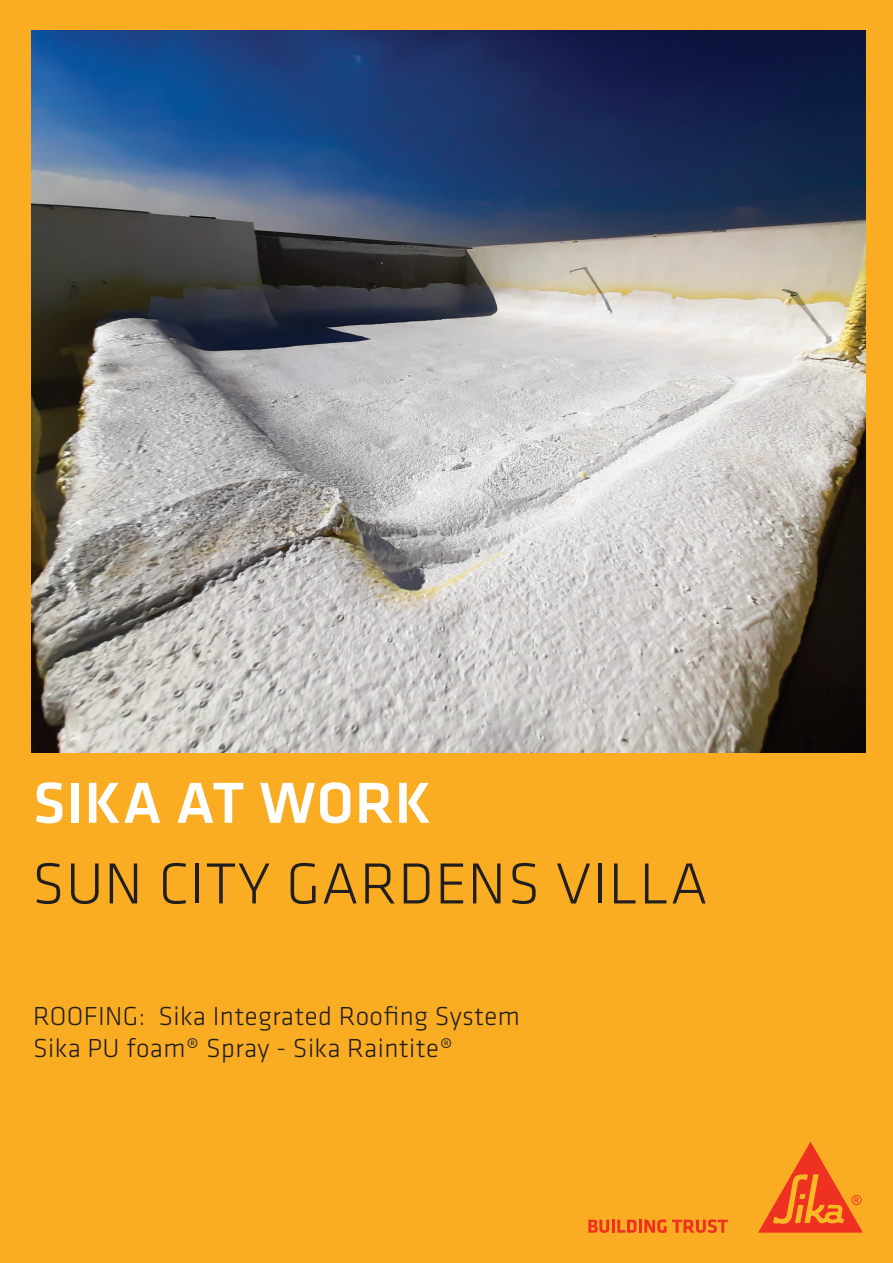
<style>
.page{position:relative;width:893px;height:1263px;background:#faac23}
.page>*{position:absolute;margin:0;border:0;box-sizing:border-box;transform-origin:0 0}
.t1{font:300 60px "Klavika";letter-spacing:.02em;color:#211e1e}
.t2{font:500 60px "Klavika";letter-spacing:.015em;color:#fff}
.t3{font:300 27px/32.4px "Klavika";letter-spacing:.015em;color:#211e1e}
</style>
<div class="page">
<svg style="left:588px;top:1219px;width:140px;height:14px"></svg>
<svg style="left:758px;top:1142px;width:105px;height:90px"></svg>
<img style="left:32px;top:30px;width:833px;height:722px">
<h1 class="t2" style="left:33px;top:762px;width:400px">SIKA AT WORK</h1>
<h1 class="t1" style="left:32px;top:847px;width:677px">SUN CITY GARDENS VILLA</h1>
<p class="t3" style="left:33px;top:999px;width:488px">ROOFING: Sika Integrated Roofing System<br>Sika PU foam® Spray - Sika Raintite®</p>
</div>
